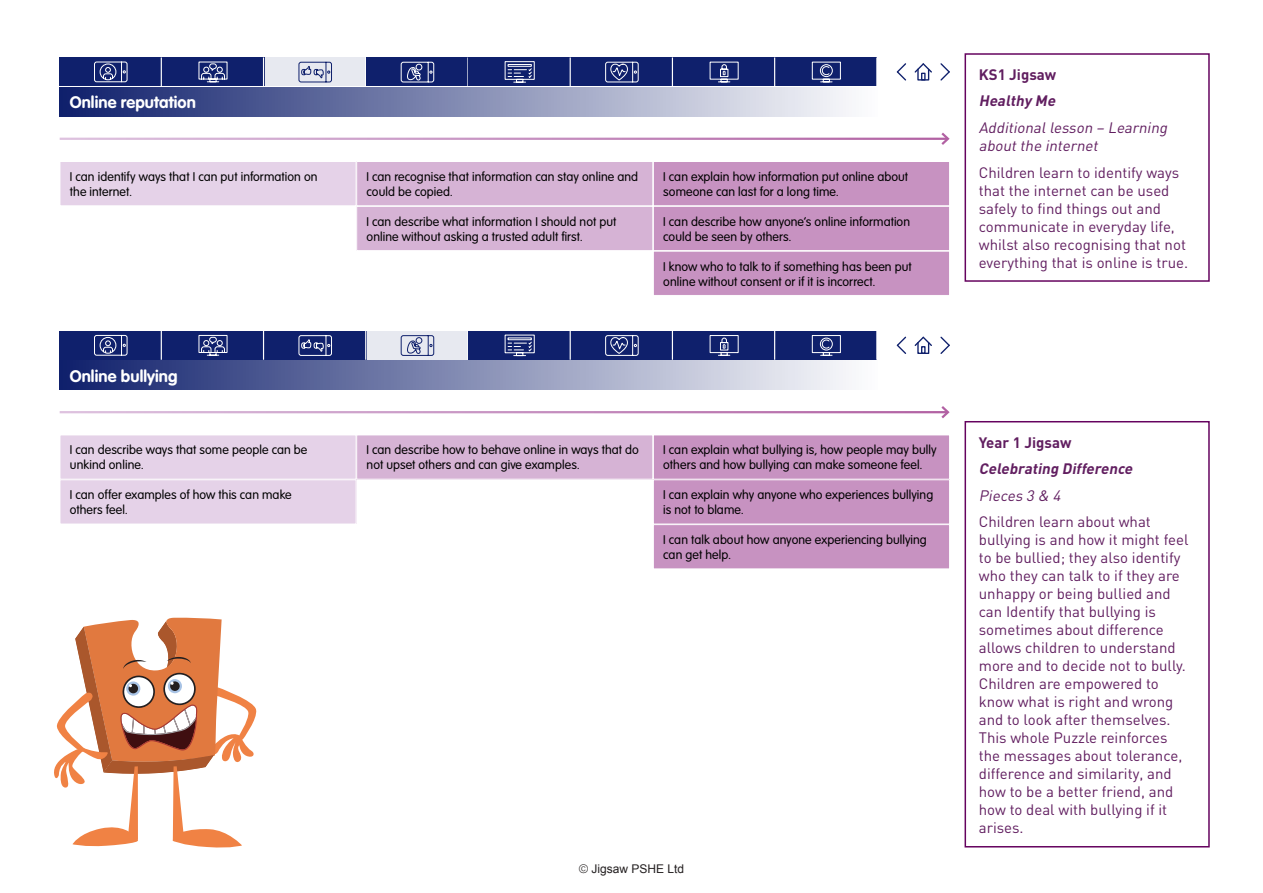
<style>
.page{position:relative;width:1263px;height:893px;background:#fff}
.page>*{position:absolute;margin:0;border:0;box-sizing:border-box;transform-origin:0 0}
.t1{font:700 16.5px "VAG Rounded";letter-spacing:.005em;color:#fff}
.t2{font:15px/18px "DIN";color:#611e60}
.t3{font:italic 15px/18px "DIN";color:#611e60}
.t4{font:italic 700 15px "DIN";color:#611e60}
.t5{font:700 15px "DIN";color:#611e60}
.t6{font:300 12.45px/15px "VAG Rounded";letter-spacing:.005em;color:#000}
.t7{font:12px "Arial";color:#231f20}
.s1{font-weight:300}
</style>
<div class="page">
<div style="left:60px;top:161px;width:296px;height:45px;background:#e5d2e8"></div>
<div style="left:60px;top:161px;width:296px;height:45px;border:1px solid #fff"></div>
<div style="left:357px;top:206px;width:296px;height:45px;background:#d6b3d5"></div>
<div style="left:356px;top:206px;width:297px;height:45px;border:1px solid #fff"></div>
<div style="left:357px;top:161px;width:296px;height:45px;background:#d6b3d5"></div>
<div style="left:356px;top:161px;width:297px;height:45px;border:1px solid #fff"></div>
<div style="left:653px;top:161px;width:296px;height:45px;background:#c792c1"></div>
<div style="left:653px;top:161px;width:297px;height:45px;border:1px solid #fff"></div>
<div style="left:653px;top:206px;width:296px;height:45px;background:#c792c1"></div>
<div style="left:653px;top:206px;width:297px;height:45px;border:1px solid #fff"></div>
<div style="left:653px;top:251px;width:296px;height:44px;background:#c792c1"></div>
<div style="left:653px;top:251px;width:297px;height:45px;border:1px solid #fff"></div>
<div style="left:60px;top:87px;width:817px;height:29px;background:linear-gradient(to right,#0f1f6b,#fdfdfe)"></div>
<svg style="left:939px;top:132px;width:11px;height:13px"></svg>
<div style="left:264px;top:57px;width:102px;height:29px;background:#e7e9f0"></div>
<svg style="left:365px;top:58px;width:1px;height:28px"></svg>
<svg style="left:298px;top:61px;width:34px;height:22px"></svg>
<svg style="left:897px;top:63px;width:9px;height:18px"></svg>
<svg style="left:940px;top:63px;width:10px;height:18px"></svg>
<div style="left:775px;top:57px;width:102px;height:29px;background:#0f206c"></div>
<svg style="left:876px;top:57px;width:1px;height:29px"></svg>
<svg style="left:811px;top:61px;width:30px;height:22px"></svg>
<div style="left:673px;top:57px;width:102px;height:29px;background:#0f206c"></div>
<svg style="left:774px;top:57px;width:1px;height:29px"></svg>
<svg style="left:709px;top:61px;width:30px;height:22px"></svg>
<div style="left:571px;top:57px;width:102px;height:29px;background:#0f206c"></div>
<svg style="left:672px;top:57px;width:1px;height:29px"></svg>
<svg style="left:605px;top:61px;width:34px;height:22px"></svg>
<div style="left:366px;top:57px;width:103px;height:29px;background:#0f206c"></div>
<hr style="left:467px;top:57px;width:2px;height:29px;background:#fff">
<svg style="left:400px;top:61px;width:35px;height:22px"></svg>
<div style="left:162px;top:57px;width:102px;height:29px;background:#0f206c"></div>
<svg style="left:263px;top:57px;width:1px;height:29px"></svg>
<svg style="left:198px;top:61px;width:30px;height:22px"></svg>
<div style="left:60px;top:57px;width:102px;height:29px;background:#0f206c"></div>
<svg style="left:161px;top:57px;width:1px;height:29px"></svg>
<svg style="left:94px;top:61px;width:34px;height:22px"></svg>
<div style="left:469px;top:57px;width:102px;height:29px;background:#0f206c"></div>
<svg style="left:570px;top:57px;width:1px;height:29px"></svg>
<svg style="left:504px;top:61px;width:31px;height:22px"></svg>
<svg style="left:914px;top:63px;width:18px;height:18px"></svg>
<div style="left:964px;top:53px;width:246px;height:229px;border:2px solid #65035f"></div>
<div style="left:964px;top:421px;width:246px;height:426px;border:2px solid #65035f"></div>
<div style="left:60px;top:435px;width:296px;height:44px;background:#e5d2e8"></div>
<div style="left:60px;top:435px;width:296px;height:44px;border:1px solid #fff"></div>
<div style="left:60px;top:480px;width:296px;height:44px;background:#e5d2e8"></div>
<div style="left:60px;top:479px;width:296px;height:45px;border:1px solid #fff"></div>
<div style="left:357px;top:435px;width:296px;height:44px;background:#d6b3d5"></div>
<div style="left:356px;top:435px;width:297px;height:44px;border:1px solid #fff"></div>
<div style="left:653px;top:435px;width:296px;height:44px;background:#c792c1"></div>
<div style="left:653px;top:480px;width:296px;height:44px;background:#c792c1"></div>
<div style="left:653px;top:479px;width:297px;height:45px;border:1px solid #fff"></div>
<div style="left:653px;top:525px;width:296px;height:44px;background:#c792c1"></div>
<div style="left:653px;top:524px;width:297px;height:45px;border:1px solid #fff"></div>
<div style="left:60px;top:361px;width:817px;height:29px;background:linear-gradient(to right,#0f1f6b,#fdfdfe)"></div>
<svg style="left:939px;top:406px;width:11px;height:13px"></svg>
<div style="left:366px;top:331px;width:103px;height:29px;background:#e7e9f0"></div>
<hr style="left:467px;top:331px;width:2px;height:29px;background:#fff">
<svg style="left:400px;top:335px;width:35px;height:21px"></svg>
<svg style="left:897px;top:337px;width:9px;height:17px"></svg>
<svg style="left:940px;top:337px;width:10px;height:17px"></svg>
<div style="left:775px;top:331px;width:102px;height:29px;background:#0f206c"></div>
<svg style="left:876px;top:331px;width:1px;height:29px"></svg>
<svg style="left:811px;top:335px;width:30px;height:21px"></svg>
<div style="left:673px;top:331px;width:102px;height:29px;background:#0f206c"></div>
<svg style="left:774px;top:331px;width:1px;height:29px"></svg>
<svg style="left:709px;top:335px;width:30px;height:21px"></svg>
<div style="left:571px;top:331px;width:102px;height:29px;background:#0f206c"></div>
<svg style="left:672px;top:331px;width:1px;height:29px"></svg>
<svg style="left:605px;top:335px;width:34px;height:21px"></svg>
<div style="left:264px;top:331px;width:102px;height:29px;background:#0f206c"></div>
<svg style="left:365px;top:331px;width:1px;height:29px"></svg>
<svg style="left:298px;top:335px;width:34px;height:21px"></svg>
<div style="left:162px;top:331px;width:102px;height:29px;background:#0f206c"></div>
<svg style="left:263px;top:331px;width:1px;height:29px"></svg>
<svg style="left:198px;top:334px;width:30px;height:22px"></svg>
<div style="left:60px;top:331px;width:102px;height:29px;background:#0f206c"></div>
<svg style="left:161px;top:331px;width:1px;height:29px"></svg>
<svg style="left:94px;top:334px;width:34px;height:22px"></svg>
<div style="left:469px;top:331px;width:102px;height:29px;background:#0f206c"></div>
<svg style="left:570px;top:331px;width:1px;height:29px"></svg>
<svg style="left:504px;top:334px;width:31px;height:23px"></svg>
<svg style="left:914px;top:337px;width:18px;height:17px"></svg>
<svg style="left:54px;top:618px;width:203px;height:230px"></svg>
<p class="t1" style="left:70px;top:93px;width:128px">Online reputation</p>
<p class="t6" style="left:70px;top:169px;width:249px">I can identify ways that I can put information on the internet.</p>
<p class="t1" style="left:70px;top:366px;width:109px">Online bullying</p>
<p class="t6" style="left:70px;top:443px;width:239px">I can describe ways that some people can be unkind online.</p>
<p class="t6" style="left:70px;top:488px;width:223px">I can offer examples of how this can make others feel.</p>
<p class="t6" style="left:367px;top:169px;width:273px">I can recognise that information can stay online and could be copied.</p>
<p class="t6" style="left:663px;top:169px;width:246px">I can explain how information put online about someone can last for a long time.</p>
<p class="t6" style="left:663px;top:214px;width:248px">I can describe how anyone’s online information could be seen by others.</p>
<p class="t6" style="left:663px;top:259px;width:250px">I know who to talk to if something has been put online without consent or if it is incorrect.</p>
<p class="t6" style="left:367px;top:214px;width:251px">I can describe what information I should not put online without asking a trusted adult first.</p>
<p class="t5" style="left:979px;top:65px;width:79px">KS1 Jigsaw</p>
<p class="t4" style="left:979px;top:91px;width:81px">Healthy Me</p>
<p class="t3" style="left:979px;top:118px;width:193px">Additionallesson – Learning aboutthe internet</p>
<p class="t2" style="left:979px;top:163px;width:211px">Children learn to identify ways that the internet can be used safely to find things out and communicate in everyday life, whilst also recognising that not everything that is online is true.</p>
<p class="t6" style="left:367px;top:443px;width:274px">I can describe how to behave online in ways that do not upset others and can give examples.</p>
<p class="t6" style="left:663px;top:443px;width:275px">I can explain what bullying is, how people may bully others and how bullying can make someone feel.</p>
<p class="t6" style="left:663px;top:488px;width:271px">I can explain why anyone who experiences bullying is not to blame.</p>
<p class="t6" style="left:663px;top:533px;width:265px">I can talk about how anyone experiencing bullying can get help.</p>
<p class="t7" style="left:579px;top:861px;width:107px"><span class="s1">©</span> Jigsaw PSHE Ltd</p>
<p class="t5" style="left:979px;top:432px;width:94px">Year 1 Jigsaw</p>
<p class="t4" style="left:979px;top:459px;width:158px">Celebrating Difference</p>
<p class="t3" style="left:979px;top:486px;width:86px">Pieces 3 &amp; 4</p>
<p class="t2" style="left:979px;top:512px;width:211px">Children learn about what bullying is and how it might feel to be bullied; they also identify who they can talk to if they are unhappy or being bullied and can Identify that bullying is sometimes about difference allows children to understand more and to decide not to bully.<br>Children are empowered to know what is right and wrong and to look after themselves.<br>This whole Puzzle reinforces the messages about tolerance, difference and similarity, and how to be a better friend, and how to deal with bullying if it arises.</p>
</div>
